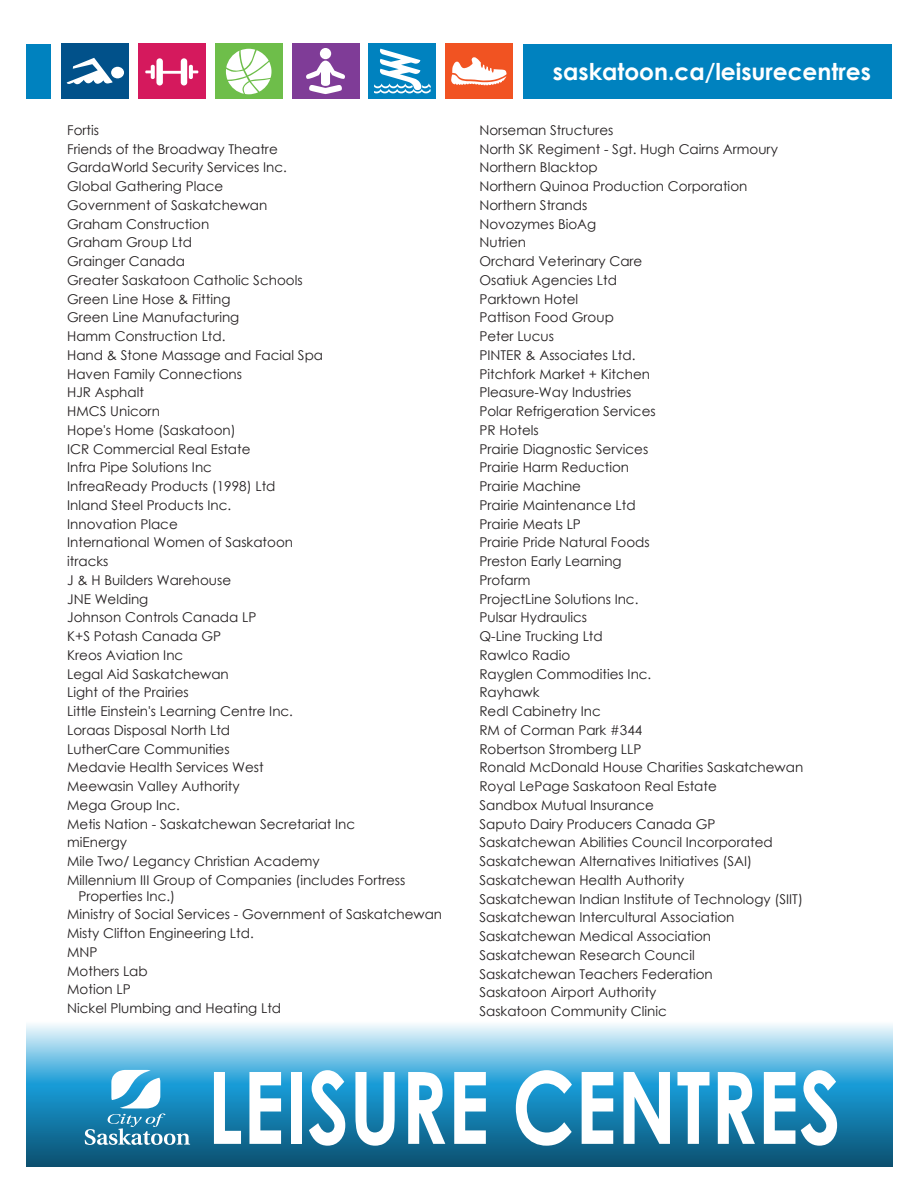
<style>
.page{position:relative;width:918px;height:1188px;background:#fff}
.page>*{position:absolute;margin:0;border:0;box-sizing:border-box;transform-origin:0 0}
.t1{font:700 100.05px "Century Gothic";color:#fff;scale:.81 1}
.t2{font:700 23.25px "Century Gothic";color:#fff}
.t3{font:13.5px/18.8px "Century Gothic";color:#231f20}
</style>
<div class="page">
<svg style="left:26px;top:1024px;width:866px;height:63px"></svg>
<div style="left:26px;top:1087px;width:866px;height:80px;background:linear-gradient(to bottom,#179ad5,#0c506f)"></div>
<div style="left:26px;top:44px;width:25px;height:55px;background:#0082bf"></div>
<div style="left:523px;top:44px;width:369px;height:55px;background:#0082bf"></div>
<svg style="left:85px;top:1070px;width:105px;height:75px"></svg>
<div style="left:62px;top:43px;width:67px;height:56px;background:#01518a"></div>
<svg style="left:67px;top:58px;width:46px;height:27px"></svg>
<div style="left:111px;top:67px;width:13px;height:11px;background:#fff;border-radius:50%"></div>
<div style="left:138px;top:43px;width:68px;height:56px;background:#d5195d"></div>
<svg style="left:145px;top:58px;width:53px;height:28px"></svg>
<div style="left:292px;top:43px;width:67px;height:56px;background:#7f3c97"></div>
<svg style="left:306px;top:48px;width:39px;height:46px"></svg>
<div style="left:445px;top:44px;width:68px;height:55px;background:#f15322"></div>
<svg style="left:451px;top:57px;width:56px;height:28px"></svg>
<div style="left:369px;top:43px;width:67px;height:56px;background:#0082bf"></div>
<svg style="left:374px;top:49px;width:57px;height:44px"></svg>
<div style="left:215px;top:43px;width:68px;height:56px;background:#6ebe4a"></div>
<svg style="left:226px;top:49px;width:45px;height:45px"></svg>
<p class="t3" style="left:67px;top:120px;width:340px">Fortis<br>Friends of the Broadway Theatre<br>GardaWorld Security Services Inc.<br>Global Gathering Place<br>Government of Saskatchewan<br>Graham Construction<br>Graham Group Ltd<br>Grainger Canada<br>Greater Saskatoon Catholic Schools<br>Green Line Hose &amp; Fitting<br>Green Line Manufacturing<br>Hamm Construction Ltd.<br>Hand &amp; Stone Massage and Facial Spa<br>Haven Family Connections<br>HJR Asphalt<br>HMCS Unicorn<br>Hope's Home (Saskatoon)<br>ICR Commercial Real Estate<br>Infra Pipe Solutions Inc<br>InfreaReady Products (1998) Ltd<br>Inland Steel Products Inc.<br>Innovation Place<br>International Women of Saskatoon<br>itracks<br>J &amp; H Builders Warehouse<br>JNE Welding<br>Johnson Controls Canada LP<br>K+S Potash Canada GP<br>Kreos Aviation Inc<br>Legal Aid Saskatchewan<br>Light of the Prairies<br>Little Einstein's Learning Centre Inc.<br>Loraas Disposal North Ltd<br>LutherCare Communities<br>Medavie Health Services West<br>Meewasin Valley Authority<br>Mega Group Inc.<br>Metis Nation - Saskatchewan Secretariat Inc miEnergy<br>Mile Two/ Legancy Christian Academy<br>Millennium III Group of Companies (includes Fortress</p>
<p class="t3" style="left:67px;top:886px;width:376px;text-indent:11px">Properties Inc.)<br>Ministry of Social Services - Government of Saskatchewan<br>Misty Clifton Engineering Ltd.<br>MNP<br>Mothers Lab<br>Motion LP<br>Nickel Plumbing and Heating Ltd</p>
<h2 class="t2" style="left:553px;top:54px;width:319px">saskatoon.ca/leisurecentres</h2>
<p class="t3" style="left:479px;top:120px;width:325px">Norseman Structures<br>North SK Regiment - Sgt. Hugh Cairns Armoury<br>Northern Blacktop<br>Northern Quinoa Production Corporation<br>Northern Strands<br>Novozymes BioAg<br>Nutrien<br>Orchard Veterinary Care<br>Osatiuk Agencies Ltd<br>Parktown Hotel<br>Pattison Food Group<br>Peter Lucus<br>PINTER &amp; Associates Ltd.<br>Pitchfork Market + Kitchen<br>Pleasure-Way Industries<br>Polar Refrigeration Services<br>PR Hotels<br>Prairie Diagnostic Services<br>Prairie Harm Reduction<br>Prairie Machine<br>Prairie Maintenance Ltd<br>Prairie Meats LP<br>Prairie Pride Natural Foods<br>Preston Early Learning<br>Profarm<br>ProjectLine Solutions Inc.<br>Pulsar Hydraulics<br>Q-Line Trucking Ltd<br>Rawlco Radio<br>Rayglen Commodities Inc.<br>Rayhawk<br>Redl Cabinetry Inc<br>RM of Corman Park #344<br>Robertson Stromberg LLP<br>Ronald McDonald House Charities Saskatchewan<br>Royal LePage Saskatoon Real Estate<br>Sandbox Mutual Insurance<br>Saputo Dairy Producers Canada GP<br>Saskatchewan Abilities Council Incorporated<br>Saskatchewan Alternatives Initiatives (SAI)<br>Saskatchewan Health Authority<br>Saskatchewan Indian Institute of Technology (SIIT)<br>Saskatchewan Intercultural Association<br>Saskatchewan Medical Association<br>Saskatchewan Research Council<br>Saskatchewan Teachers Federation<br>Saskatoon Airport Authority<br>Saskatoon Community Clinic</p>
<h1 class="t1" style="left:207px;top:1032px;width:784px">LEISURE CENTRES</h1>
</div>
